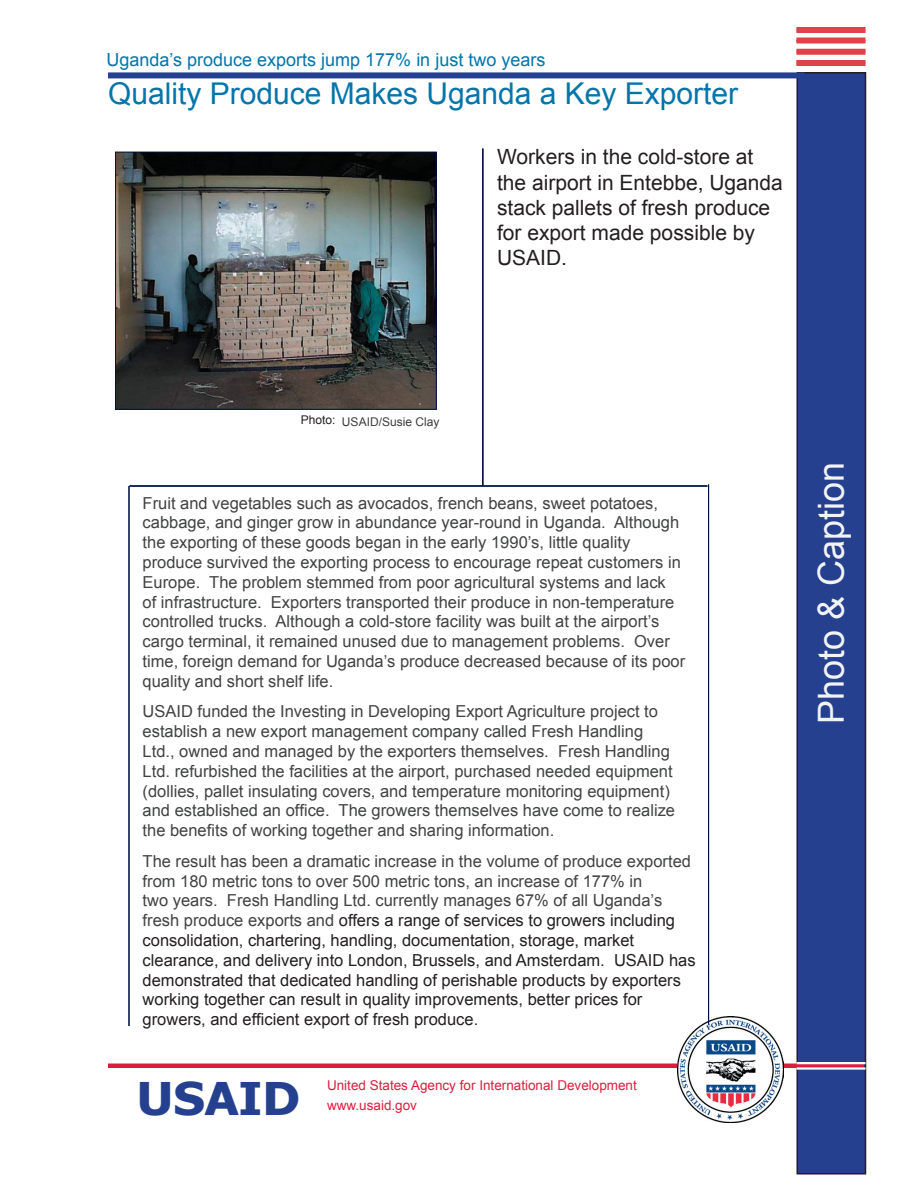
<style>
.page{position:relative;width:918px;height:1188px;background:#fff}
.page>*{position:absolute;margin:0;border:0;box-sizing:border-box;transform-origin:0 0}
.t1{font:700 45px "Tahoma";color:#25408f;scale:1.1 1}
.t2{font:36px "Arial";color:#f2f3f4}
.Headline{font:30px "Arial";color:#0474aa}
.t3{font:21px/25.2px "Arial";color:#231f20}
.Impact{font:18px "Arial";color:#0375ab}
.PhotographersName{font:16.5px/19.8px "Arial";color:#414243}
.PhotographersName-2{font:16.5px/19.8px "Arial";color:#231f20}
.t4{font:13.5px "Arial";color:#dc1e3e}
.PhotographsName{font:12px "Arial";color:#3d3d3e}
.t5{font:12px "Arial";color:#231f20}
.s1{color:#414243}
</style>
<div class="page">
<div style="left:797px;top:73px;width:69px;height:1101px;background:#25408f"></div>
<div style="left:796px;top:72px;width:70px;height:1102px;border:2px solid #231f20"></div>
<div style="left:108px;top:72px;width:697px;height:6px;background:#25408f"></div>
<hr style="left:108px;top:1064px;width:756px;height:4px;background:#dc1e3e">
<hr style="left:796px;top:1067px;width:70px;height:3px;background:#fff">
<hr style="left:482px;top:148px;width:2px;height:338px;background:#001143">
<hr style="left:130px;top:485px;width:577px;height:2px;background:#001143">
<img style="left:677px;top:1017px;width:106px;height:106px">
<div style="left:796px;top:60px;width:70px;height:6px;background:#df424b"></div>
<div style="left:796px;top:49px;width:69px;height:6px;background:#df424b"></div>
<div style="left:796px;top:38px;width:69px;height:6px;background:#df424b"></div>
<div style="left:796px;top:27px;width:69px;height:6px;background:#df424b"></div>
<hr style="left:796px;top:1062px;width:69px;height:2px;background:#fff">
<hr style="left:128px;top:486px;width:2px;height:540px;background:#001143">
<img style="left:117px;top:154px;width:317px;height:254px">
<div style="left:115px;top:152px;width:321px;height:258px;border:1px solid #001143"></div>
<hr style="left:708px;top:484px;width:1px;height:540px;background:#001143">
<p class="Impact" style="left:106px;top:47px;width:440px">Uganda’s produce exports jump 177% in just two years</p>
<p class="Headline" style="left:108px;top:73px;width:632px">Quality Produce Makes Uganda a Key Exporter</p>
<p class="t3" style="left:497px;top:144px;width:287px">Workers in the cold-store at the airport in Entebbe, Uganda stack pallets of fresh produce for export made possible by<br>USAID.</p>
<p class="t5" style="left:301px;top:412px;width:36px">Photo:</p>
<p class="PhotographsName" style="left:342px;top:413px;width:99px">USAID/Susie Clay</p>
<p class="PhotographersName" style="left:143px;top:493px;width:544px">Fruit and vegetables such as avocados, french beans, sweet potatoes, cabbage, and ginger grow in abundance year-round in Uganda. Although the exporting of these goods began in the early 1990’s, little quality produce survived the exporting process to encourage repeat customers in Europe. The problem stemmed from poor agricultural systems and lack<br>of infrastructure. Exporters transported their produce in non-temperature controlled trucks. Although a cold-store facility was built at the airport’s cargo terminal, it remained unused due to management problems. Over time, foreign demand for Uganda’s produce decreased because of its poor quality and short shelf life.</p>
<p class="PhotographersName" style="left:143px;top:702px;width:534px">USAID funded the Investing in Developing Export Agriculture project to establish a new export management company called Fresh Handling Ltd., owned and managed by the exporters themselves. Fresh Handling Ltd. refurbished the facilities at the airport, purchased needed equipment (dollies, pallet insulating covers, and temperature monitoring equipment) and established an office. The growers themselves have come to realize the benefits of working together and sharing information.</p>
<p class="PhotographersName-2" style="left:143px;top:851px;width:555px"><span class="s1">The result has been a dramatic increase in the volume of produce exported from 180 metric tons to over 500 metric tons, an increase of 177% in<br>two years. Fresh Handling Ltd. currently manages 67% of all Uganda’s fresh produce exports and</span> offers a range of services to growers including consolidation, chartering, handling, documentation, storage, market clearance, and delivery into London, Brussels, and Amsterdam. USAID has demonstrated that dedicated handling of perishable products by exporters working together can result in quality improvements, better prices for growers, and efficient export of fresh produce.</p>
<p class="t1" style="left:137px;top:1067px;width:150px">USAID</p>
<p class="t4" style="left:327px;top:1076px;width:311px">United States Agency for International Development</p>
<p class="t4" style="left:327px;top:1096px;width:92px">www.usaid.gov</p>
<p class="t2" style="left:806px;top:724px;width:264px;rotate:-90deg">Photo &amp; Caption</p>
</div>
